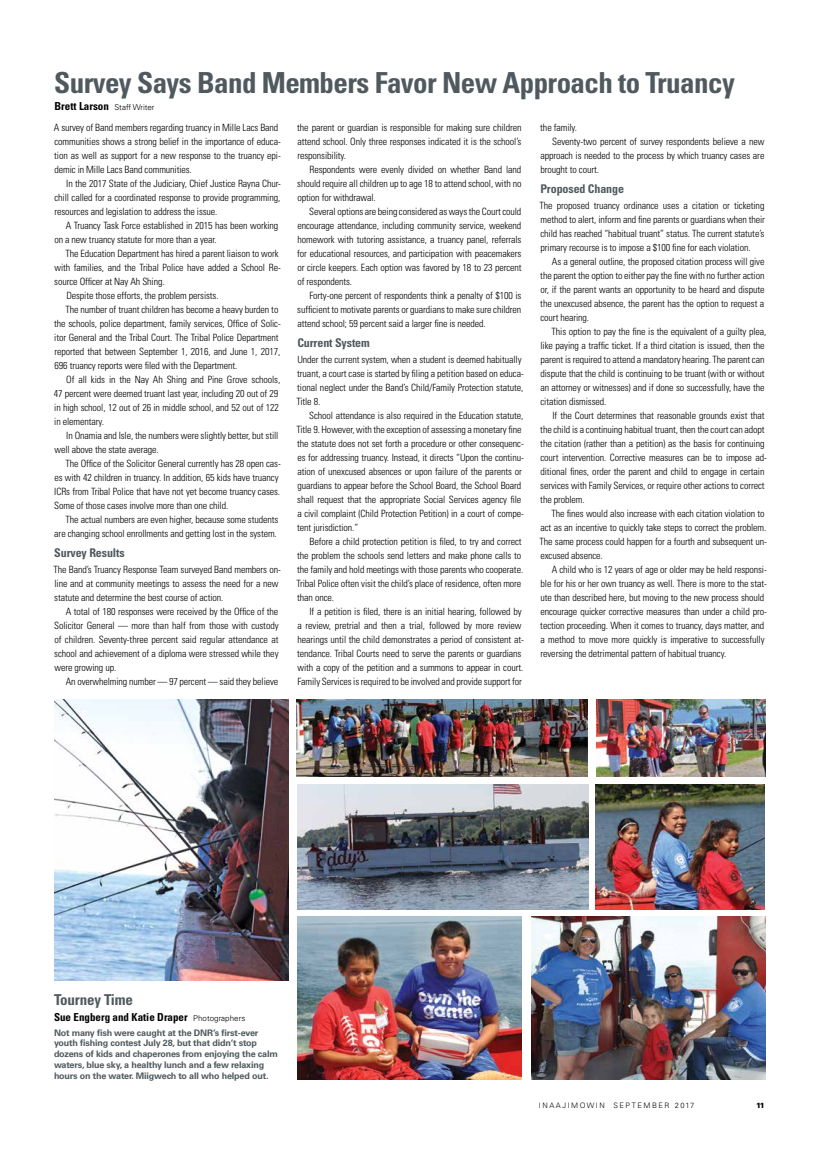
<style>
.page{position:relative;width:819px;height:1152px;background:#fff}
.page>*{position:absolute;margin:0;border:0;box-sizing:border-box;transform-origin:0 0}
.t1{font:700 condensed 29px "Univers LT Std";letter-spacing:-.02em;color:#505a5e}
.t2{font:700 condensed 15px "Univers LT Std";letter-spacing:-.01em;color:#505a5e}
.t3{font:700 condensed 12px "Univers LT Std";letter-spacing:-.01em;color:#505a5e}
.t4{font:700 condensed 11px "Univers LT Std";color:#000}
.t5{font:300 condensed 10px/14px "Univers LT Std";letter-spacing:-.01em;color:#000}
.t6{font:700 9px/10.8px "Univers LT Std";letter-spacing:-.02em;color:#505a5e}
.t7{font:300 7.5px "Univers LT Std";letter-spacing:.2em;color:#000}
.t8{font:900 7.5px "Univers LT Std";color:#000}
.s1{font-weight:300;font-stretch:normal;font-size:8px}
</style>
<div class="page">
<img style="left:55px;top:699px;width:234px;height:282px">
<img style="left:596px;top:784px;width:169px;height:125px">
<img style="left:596px;top:699px;width:170px;height:77px">
<img style="left:532px;top:917px;width:234px;height:163px">
<img style="left:297px;top:917px;width:225px;height:163px">
<img style="left:297px;top:784px;width:291px;height:125px">
<img style="left:297px;top:699px;width:291px;height:77px">
<h1 class="t1" style="left:54px;top:65px;width:682px">Survey Says Band Members Favor New Approach to Truancy</h1>
<p class="t4" style="left:55px;top:99px;width:102px">Brett Larson <span class="s1">Staff Writer</span></p>
<p class="t5" style="left:54px;top:120px;width:228px">A survey of Band members regarding truancy in Mille Lacs Band communities shows a strong belief in the importance of educa&shy;tion as well as support for a new response to the truancy epi&shy;demic in Mille Lacs Band communities.</p>
<p class="t5" style="left:54px;top:176px;width:228px;text-align:justify;text-indent:12px">In the 2017 State of the Judiciary, Chief Justice Rayna Chur&shy;chill called for a coordinated response to provide programming, resources and legislation to address the issue.</p>
<p class="t5" style="left:54px;top:218px;width:226px;text-indent:11px">A Truancy Task Force established in 2015 has been working on a new truancy statute for more than a year.</p>
<p class="t5" style="left:66px;top:246px;width:215px">The Education Department has hired a parent liaison to work</p>
<p class="t5" style="left:54px;top:260px;width:228px">with families, and the Tribal Police have added a School Re-</p>
<p class="t5" style="left:54px;top:274px;width:112px">source Officer at Nay Ah Shing.</p>
<p class="t5" style="left:66px;top:288px;width:154px">Despite those efforts, the problem persists.</p>
<p class="t5" style="left:66px;top:302px;width:214px">The number of truant children has become a heavy burden to</p>
<p class="t5" style="left:54px;top:316px;width:228px">the schools, police department, family services, Office of Solic-</p>
<p class="t5" style="left:54px;top:330px;width:226px">itor General and the Tribal Court. The Tribal Police Department</p>
<p class="t5" style="left:54px;top:344px;width:227px">reported that between September 1, 2016, and June 1, 2017,</p>
<p class="t5" style="left:55px;top:358px;width:184px">696 truancy reports were filed with the Department.</p>
<p class="t5" style="left:66px;top:372px;width:216px">Of all kids in the Nay Ah Shing and Pine Grove schools,</p>
<p class="t5" style="left:54px;top:386px;width:226px">47 percent were deemed truant last year, including 20 out of 29</p>
<p class="t5" style="left:54px;top:400px;width:226px">in high school, 12 out of 26 in middle school, and 52 out of 122</p>
<p class="t5" style="left:54px;top:414px;width:51px">in elementary.</p>
<p class="t5" style="left:66px;top:428px;width:214px">In Onamia and Isle, the numbers were slightly better, but still</p>
<p class="t5" style="left:54px;top:442px;width:106px">well above the state average.</p>
<p class="t5" style="left:66px;top:456px;width:217px">The Office of the Solicitor General currently has 28 open cas-</p>
<p class="t5" style="left:54px;top:470px;width:226px">es with 42 children in truancy. In addition, 65 kids have truancy</p>
<p class="t5" style="left:54px;top:484px;width:227px">ICRs from Tribal Police that have not yet become truancy cases.</p>
<p class="t5" style="left:54px;top:498px;width:176px">Some of those cases involve more than one child.</p>
<p class="t5" style="left:66px;top:512px;width:214px">The actual numbers are even higher, because some students</p>
<p class="t5" style="left:54px;top:526px;width:224px">are changing school enrollments and getting lost in the system.</p>
<p class="t3" style="left:54px;top:545px;width:72px">Survey Results</p>
<p class="t5" style="left:54px;top:562px;width:229px">The Band’s Truancy Response Team surveyed Band members on&shy;line and at community meetings to assess the need for a new statute and determine the best course of action.</p>
<p class="t5" style="left:54px;top:604px;width:226px;text-align:justify;text-indent:12px">A total of 180 responses were received by the Office of the Solicitor General — more than half from those with custody of children. Seventy-three percent said regular attendance at school and achievement of a diploma were stressed while they were growing up.</p>
<p class="t5" style="left:66px;top:674px;width:214px">An overwhelming number — 97 percent — said they believe</p>
<p class="t5" style="left:297px;top:120px;width:226px;text-align:justify">the parent or guardian is responsible for making sure children attend school. Only three responses indicated it is the school’s responsibility.</p>
<p class="t5" style="left:297px;top:162px;width:226px;text-align:justify;text-indent:12px">Respondents were evenly divided on whether Band land should require all children up to age 18 to attend school, with no option for withdrawal.</p>
<p class="t5" style="left:297px;top:204px;width:226px;text-align:justify;text-indent:12px">Several options are being considered as ways the Court could encourage attendance, including community service, weekend homework with tutoring assistance, a truancy panel, referrals for educational resources, and participation with peacemakers or circle keepers. Each option was favored by 18 to 23 percent of respondents.</p>
<p class="t5" style="left:297px;top:288px;width:226px;text-align:justify;text-indent:12px">Forty-one percent of respondents think a penalty of $100 is sufficient to motivate parents or guardians to make sure children attend school; 59 percent said a larger fine is needed.</p>
<p class="t3" style="left:297px;top:335px;width:74px">Current System</p>
<p class="t5" style="left:297px;top:352px;width:229px">Under the current system, when a student is deemed habitually truant, a court case is started by filing a petition based on educa&shy;tional neglect under the Band’s Child/Family Protection statute, Title 8.</p>
<p class="t5" style="left:297px;top:408px;width:229px;text-indent:13px">School attendance is also required in the Education statute, Title 9. However, with the exception of assessing a monetary fine the statute does not set forth a procedure or other consequenc&shy;es for addressing truancy. Instead, it directs “Upon the continu&shy;ation of unexcused absences or upon failure of the parents or guardians to appear before the School Board, the School Board shall request that the appropriate Social Services agency file a civil complaint (Child Protection Petition) in a court of compe&shy;tent jurisdiction.”</p>
<p class="t5" style="left:297px;top:534px;width:228px;text-indent:13px">Before a child protection petition is filed, to try and correct the problem the schools send letters and make phone calls to the family and hold meetings with those parents who cooperate.<br>Tribal Police often visit the child’s place of residence, often more than once.</p>
<p class="t5" style="left:297px;top:604px;width:228px;text-indent:12px">If a petition is filed, there is an initial hearing, followed by a review, pretrial and then a trial, followed by more review hearings until the child demonstrates a period of consistent at&shy;tendance. Tribal Courts need to serve the parents or guardians with a copy of the petition and a summons to appear in court.<br>Family Services is required to be involved and provide support for</p>
<p class="t5" style="left:540px;top:120px;width:38px">the family.</p>
<p class="t5" style="left:552px;top:134px;width:214px">Seventy-two percent of survey respondents believe a new</p>
<p class="t5" style="left:540px;top:148px;width:226px">approach is needed to the process by which truancy cases are</p>
<p class="t5" style="left:541px;top:162px;width:60px">brought to court.</p>
<p class="t3" style="left:540px;top:181px;width:85px">Proposed Change</p>
<p class="t5" style="left:540px;top:198px;width:227px;text-align:justify">The proposed truancy ordinance uses a citation or ticketing method to alert, inform and fine parents or guardians when their child has reached “habitual truant” status. The current statute’s primary recourse is to impose a $100 fine for each violation.</p>
<p class="t5" style="left:540px;top:254px;width:226px;text-align:justify;text-indent:12px">As a general outline, the proposed citation process will give the parent the option to either pay the fine with no further action or, if the parent wants an opportunity to be heard and dispute the unexcused absence, the parent has the option to request a court hearing.</p>
<p class="t5" style="left:540px;top:324px;width:227px;text-indent:11px">This option to pay the fine is the equivalent of a guilty plea, like paying a traffic ticket. If a third citation is issued, then the parent is required to attend a mandatory hearing. The parent can dispute that the child is continuing to be truant (with or without an attorney or witnesses) and if done so successfully, have the citation dismissed.</p>
<p class="t5" style="left:540px;top:408px;width:228px;text-indent:12px">If the Court determines that reasonable grounds exist that the child is a continuing habitual truant, then the court can adopt the citation (rather than a petition) as the basis for continuing court intervention. Corrective measures can be to impose ad&shy;ditional fines, order the parent and child to engage in certain services with Family Services, or require other actions to correct the problem.</p>
<p class="t5" style="left:540px;top:506px;width:229px;text-indent:12px">The fines would also increase with each citation violation to act as an incentive to quickly take steps to correct the problem.<br>The same process could happen for a fourth and subsequent un&shy;excused absence.</p>
<p class="t5" style="left:540px;top:562px;width:228px;text-indent:12px">A child who is 12 years of age or older may be held responsi&shy;ble for his or her own truancy as well. There is more to the stat&shy;ute than described here, but moving to the new process should encourage quicker corrective measures than under a child pro&shy;tection proceeding. When it comes to truancy, days matter, and a method to move more quickly is imperative to successfully reversing the detrimental pattern of habitual truancy.</p>
<h2 class="t2" style="left:54px;top:990px;width:80px">Tourney Time</h2>
<p class="t4" style="left:54px;top:1010px;width:193px">Sue Engberg and Katie Draper <span class="s1">Photographers</span></p>
<p class="t6" style="left:54px;top:1027px;width:225px">Not many fish were caught at the DNR’s first-ever youth fishing contest July 28, but that didn’t stop dozens of kids and chaperones from enjoying the calm waters, blue sky, a healthy lunch and a few relaxing hours on the water. Miigwech to all who helped out.</p>
<p class="t7" style="left:539px;top:1101px;width:157px">INAAJIMOWIN SEPTEMBER 2017</p>
<p class="t8" style="left:756px;top:1100px;width:10px">11</p>
</div>
